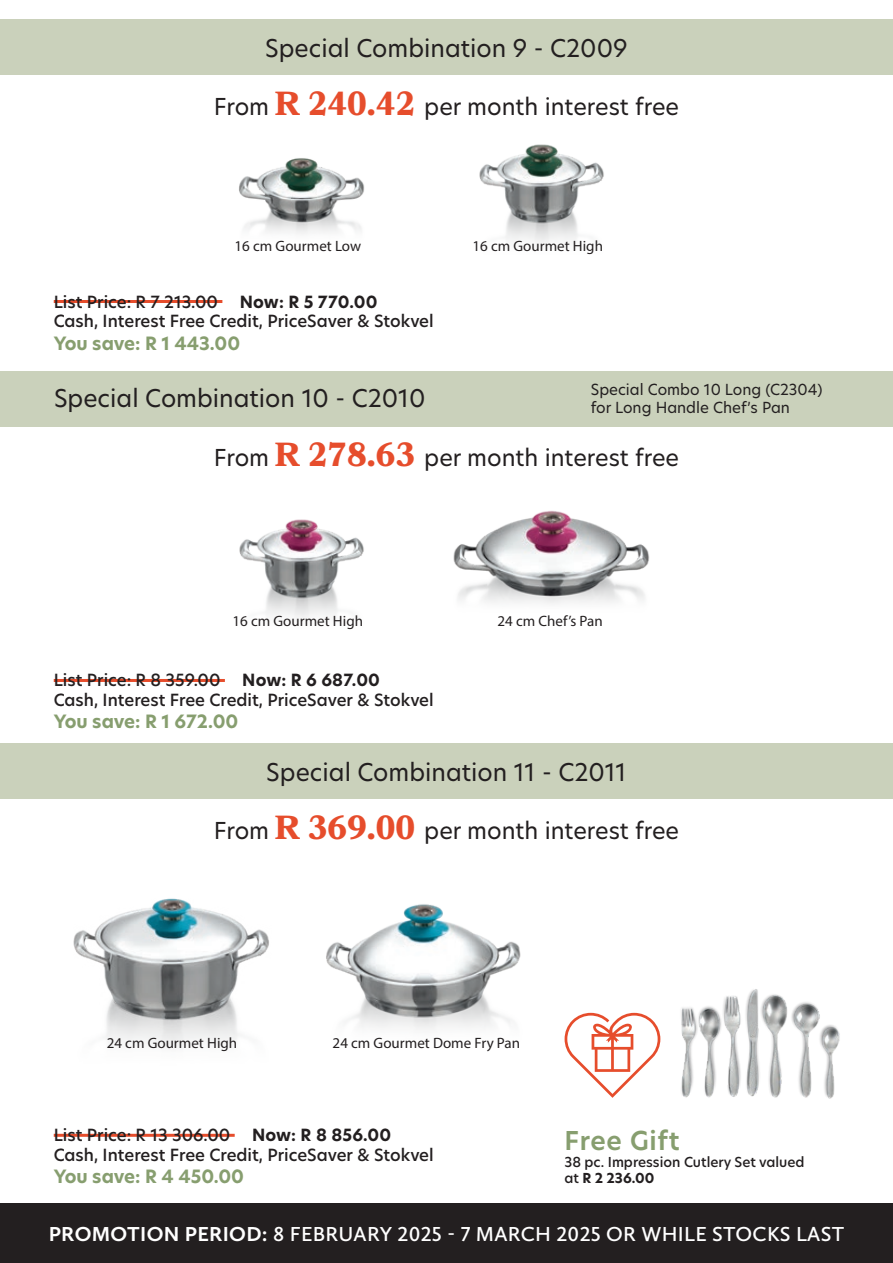
<style>
.page{position:relative;width:893px;height:1263px;background:#fff}
.page>*{position:absolute;margin:0;border:0;box-sizing:border-box;transform-origin:0 0}
.t1{font:600 25.5px "New Hero";letter-spacing:.03em;color:#879e6f}
.t2{font:24px "New Hero";color:#231f20}
.t3{font:22.95px "New Hero";color:#231f20}
.t4{font:600 21px "Calluna Sans";letter-spacing:.015em;color:#fff}
.t5{font:700 18px "New Hero";color:#879e6f}
.t6{font:500 16.5px "New Hero";color:#231f20}
.t7{font:700 16.5px "New Hero";letter-spacing:.01em;color:#231f20}
.t8{font:15px "Myriad Pro";color:#231f20}
.t9{font:15px/18px "New Hero";color:#231f20}
.t10{font:500 13.5px/16.5px "New Hero";color:#231f20}
.s1{font-family:"Bookmania";font-weight:700;font-size:33.3px;color:#e64d2c}
.s2{font-weight:700}
</style>
<div class="page">
<div style="left:0;top:1204px;width:893px;height:59px;background:#231f20"></div>
<hr style="left:54px;top:679px;width:171px;height:3px;background:#e64d2c">
<hr style="left:54px;top:1134px;width:181px;height:3px;background:#e64d2c">
<img style="left:239px;top:519px;width:125px;height:100px">
<img style="left:453px;top:510px;width:197px;height:94px">
<img style="left:340px;top:904px;width:251px;height:139px">
<img style="left:73px;top:898px;width:267px;height:149px">
<hr style="left:54px;top:300px;width:168px;height:3px;background:#e64d2c">
<img style="left:222px;top:158px;width:143px;height:144px">
<img style="left:479px;top:144px;width:125px;height:100px">
<div style="left:0;top:20px;width:893px;height:55px;background:#cad1bb"></div>
<div style="left:0;top:371px;width:893px;height:55px;background:#cad1bb"></div>
<div style="left:0;top:744px;width:893px;height:55px;background:#cad1bb"></div>
<img style="left:726px;top:989px;width:30px;height:108px">
<img style="left:681px;top:997px;width:45px;height:101px">
<img style="left:756px;top:989px;width:84px;height:110px">
<svg style="left:565px;top:1013px;width:95px;height:85px"></svg>
<h2 class="t2" style="left:265px;top:32px;width:364px">Special Combination 9 - C2009</h2>
<h3 class="t3" style="left:214px;top:90px;width:467px">From <span class="s1">R 240.42</span> per month interest free</h3>
<p class="t8" style="left:235px;top:237px;width:128px">16 cm Gourmet Low</p>
<p class="t8" style="left:472px;top:237px;width:132px">16 cm Gourmet High</p>
<p class="t6" style="left:54px;top:290px;width:166px">List Price: R 7 213.00</p>
<p class="t7" style="left:240px;top:290px;width:139px">Now: R 5 770.00</p>
<p class="t6" style="left:54px;top:310px;width:381px">Cash, Interest Free Credit, PriceSaver &amp; Stokvel</p>
<p class="t5" style="left:54px;top:331px;width:188px">You save: R 1 443.00</p>
<h2 class="t2" style="left:54px;top:381px;width:373px">Special Combination 10 - C2010</h2>
<p class="t9" style="left:591px;top:380px;width:233px">Special Combo 10 Long (C2304) for Long Handle Chef’s Pan</p>
<h3 class="t3" style="left:214px;top:442px;width:467px">From <span class="s1">R 278.63</span> per month interest free</h3>
<p class="t8" style="left:233px;top:612px;width:132px">16 cm Gourmet High</p>
<p class="t8" style="left:497px;top:612px;width:107px">24 cm Chef’s Pan</p>
<p class="t6" style="left:54px;top:669px;width:168px">List Price: R 8 359.00</p>
<p class="t7" style="left:242px;top:669px;width:139px">Now: R 6 687.00</p>
<p class="t6" style="left:54px;top:689px;width:381px">Cash, Interest Free Credit, PriceSaver &amp; Stokvel</p>
<p class="t5" style="left:54px;top:710px;width:186px">You save: R 1 672.00</p>
<h2 class="t2" style="left:266px;top:756px;width:362px">Special Combination 11 - C2011</h2>
<h3 class="t3" style="left:214px;top:815px;width:467px">From <span class="s1">R 369.00</span> per month interest free</h3>
<p class="t8" style="left:107px;top:1034px;width:132px">24 cm Gourmet High</p>
<p class="t8" style="left:333px;top:1033px;width:189px">24 cm Gourmet Dome Fry Pan</p>
<p class="t6" style="left:54px;top:1124px;width:178px">List Price: R 13 306.00</p>
<p class="t7" style="left:252px;top:1124px;width:141px">Now: R 8 856.00</p>
<p class="t6" style="left:54px;top:1143px;width:381px">Cash, Interest Free Credit, PriceSaver &amp; Stokvel</p>
<p class="t5" style="left:54px;top:1164px;width:192px">You save: R 4 450.00</p>
<h1 class="t1" style="left:564px;top:1123px;width:117px">Free Gift</h1>
<p class="t10" style="left:564px;top:1153px;width:242px">38 pc. Impression Cutlery Set valued at <span class="s2">R 2 236.00</span></p>
<p class="t4" style="left:49px;top:1221px;width:797px"><span class="s2">PROMOTION PERIOD:</span> 8 FEBRUARY 2025 - 7 MARCH 2025 OR WHILE STOCKS LAST</p>
</div>
